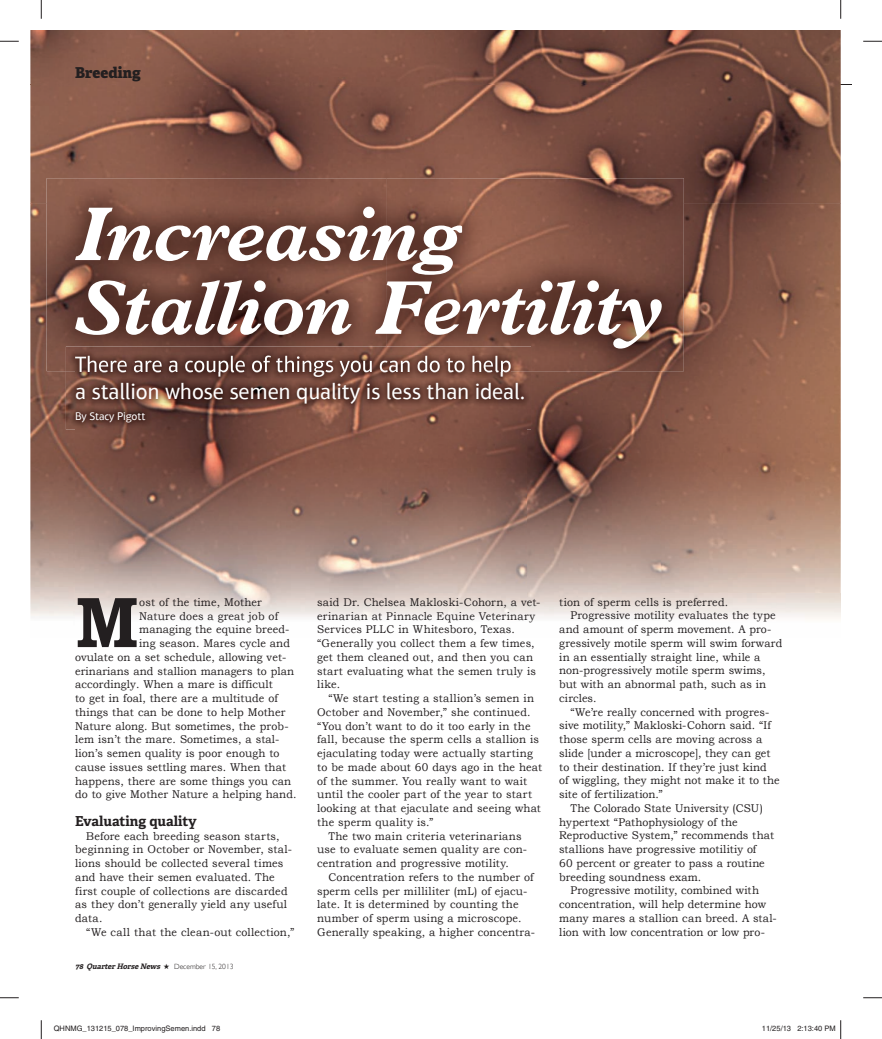
<style>
.page{position:relative;width:882px;height:1039px;background:#fff}
.page>*{position:absolute;margin:0;border:0;box-sizing:border-box;transform-origin:0 0}
.t1{font:700 71.88px "Bookman Old Style";color:#231f20;scale:.95 1}
.t2{font:22.5px "Aptifer Sans Com";letter-spacing:-.01em;color:#fff}
.t3{font:800 15px "Adelle Basic";color:#231f20}
.t4{font:700 13.75px "Adelle Basic";color:#231f20}
.t5{font:11.25px "Bookman Old Style";letter-spacing:.01em;color:#231f20;scale:.95 1}
.t6{font:11.25px "Bookman Old Style";letter-spacing:.03em;color:#231f20;scale:.95 1}
.t7{font:11.25px "Aptifer Sans Com";letter-spacing:-.01em;color:#fff}
.t8{font:7.5px "Helvetica";color:#231f20}
.t9{font:italic 700 7.5px "Adelle Basic";color:#231f20}
.s1{font-family:"Gill Sans";font-weight:300;font-style:normal}
</style>
<div class="page">
<img style="left:30px;top:30px;width:810px;height:173px">
<img style="left:30px;top:203px;width:45px;height:414px">
<img style="left:661px;top:203px;width:179px;height:416px">
<img style="left:526px;top:371px;width:135px;height:247px">
<img style="left:75px;top:430px;width:451px;height:187px">
<img style="left:30px;top:84px;width:810px;height:1px">
<img style="left:66px;top:371px;width:465px;height:59px">
<img style="left:75px;top:371px;width:435px;height:6px">
<img style="left:47px;top:178px;width:636px;height:193px">
<img style="left:75px;top:355px;width:435px;height:16px">
<svg style="left:75px;top:280px;width:586px;height:68px"></svg>
<svg style="left:75px;top:207px;width:387px;height:68px"></svg>
<svg style="left:0;top:40px;width:19px;height:2px"></svg>
<svg style="left:863px;top:40px;width:18px;height:2px"></svg>
<svg style="left:0;top:997px;width:19px;height:1px"></svg>
<svg style="left:863px;top:997px;width:18px;height:1px"></svg>
<svg style="left:40px;top:0;width:2px;height:19px"></svg>
<svg style="left:40px;top:1020px;width:2px;height:19px"></svg>
<svg style="left:840px;top:0;width:1px;height:19px"></svg>
<svg style="left:840px;top:1020px;width:1px;height:19px"></svg>
<p class="t3" style="left:75px;top:62px;width:67px">Breeding</p>
<p class="t2" style="left:75px;top:379px;width:451px">a stallion whose semen quality is less than ideal.</p>
<p class="t7" style="left:75px;top:410px;width:72px">By Stacy Pigott</p>
<p class="t1" style="left:75px;top:579px;width:69px">M</p>
<p class="t5" style="left:139px;top:595px;width:131px">ost of the time, Mother</p>
<p class="t5" style="left:139px;top:609px;width:148px">Nature does a great job of</p>
<p class="t5" style="left:139px;top:623px;width:160px">managing the equine breed-</p>
<p class="t5" style="left:139px;top:637px;width:160px">ing season. Mares cycle and</p>
<p class="t5" style="left:75px;top:650px;width:224px">ovulate on a set schedule, allowing vet-</p>
<p class="t5" style="left:75px;top:664px;width:232px">erinarians and stallion managers to plan</p>
<p class="t5" style="left:75px;top:678px;width:209px">accordingly. When a mare is difficult</p>
<p class="t5" style="left:75px;top:692px;width:215px">to get in foal, there are a multitude of</p>
<p class="t5" style="left:75px;top:705px;width:223px">things that can be done to help Mother</p>
<p class="t5" style="left:75px;top:719px;width:226px">Nature along. But sometimes, the prob-</p>
<p class="t5" style="left:75px;top:733px;width:216px">lem isn’t the mare. Sometimes, a stal-</p>
<p class="t5" style="left:75px;top:747px;width:217px">lion’s semen quality is poor enough to</p>
<p class="t5" style="left:75px;top:760px;width:224px">cause issues settling mares. When that</p>
<p class="t5" style="left:75px;top:774px;width:229px">happens, there are some things you can</p>
<p class="t5" style="left:75px;top:788px;width:234px">do to give Mother Nature a helping hand.</p>
<p class="t4" style="left:75px;top:812px;width:123px">Evaluating quality</p>
<p class="t5" style="left:86px;top:829px;width:205px">Before each breeding season starts,</p>
<p class="t5" style="left:75px;top:843px;width:230px">beginning in October or November, stal-</p>
<p class="t5" style="left:75px;top:857px;width:221px">lions should be collected several times</p>
<p class="t5" style="left:75px;top:870px;width:212px">and have their semen evaluated. The</p>
<p class="t5" style="left:75px;top:884px;width:225px">first couple of collections are discarded</p>
<p class="t5" style="left:75px;top:898px;width:225px">as they don’t generally yield any useful</p>
<p class="t5" style="left:75px;top:912px;width:30px">data.</p>
<p class="t5" style="left:86px;top:925px;width:220px">“We call that the clean-out collection,”</p>
<p class="t9" style="left:75px;top:961px;width:160px">78 QuarterHorse News ★ <span class="s1">D e c e m b e r 1 5 , 2 0 1 3</span></p>
<p class="t5" style="left:317px;top:595px;width:236px">said Dr. Chelsea Makloski-Cohorn, a vet-</p>
<p class="t6" style="left:317px;top:609px;width:231px">erinarian at Pinnacle Equine Veterinary</p>
<p class="t5" style="left:317px;top:623px;width:210px">Services PLLC in Whitesboro, Texas.</p>
<p class="t5" style="left:317px;top:637px;width:230px">“Generally you collect them a few times,</p>
<p class="t5" style="left:317px;top:650px;width:229px">get them cleaned out, and then you can</p>
<p class="t5" style="left:317px;top:664px;width:232px">start evaluating what the semen truly is</p>
<p class="t5" style="left:317px;top:678px;width:26px">like.</p>
<p class="t5" style="left:328px;top:692px;width:218px">“We start testing a stallion’s semen in</p>
<p class="t5" style="left:317px;top:705px;width:226px">October and November,” she continued.</p>
<p class="t5" style="left:317px;top:719px;width:226px">“You don’t want to do it too early in the</p>
<p class="t5" style="left:317px;top:733px;width:235px">fall, because the sperm cells a stallion is</p>
<p class="t5" style="left:317px;top:747px;width:228px">ejaculating today were actually starting</p>
<p class="t5" style="left:317px;top:760px;width:238px">to be made about 60 days ago in the heat</p>
<p class="t5" style="left:317px;top:774px;width:222px">of the summer. You really want to wait</p>
<p class="t5" style="left:317px;top:788px;width:228px">until the cooler part of the year to start</p>
<p class="t5" style="left:317px;top:802px;width:237px">looking at that ejaculate and seeing what</p>
<p class="t5" style="left:317px;top:815px;width:124px">the sperm quality is.”</p>
<p class="t5" style="left:328px;top:829px;width:205px">The two main criteria veterinarians</p>
<p class="t5" style="left:317px;top:843px;width:222px">use to evaluate semen quality are con-</p>
<p class="t5" style="left:317px;top:857px;width:203px">centration and progressive motility.</p>
<p class="t5" style="left:328px;top:870px;width:217px">Concentration refers to the number of</p>
<p class="t5" style="left:317px;top:884px;width:223px">sperm cells per milliliter (mL) of ejacu-</p>
<p class="t5" style="left:317px;top:898px;width:213px">late. It is determined by counting the</p>
<p class="t5" style="left:317px;top:912px;width:217px">number of sperm using a microscope.</p>
<p class="t5" style="left:317px;top:925px;width:231px">Generally speaking, a higher concentra-</p>
<p class="t5" style="left:559px;top:595px;width:179px">tion of sperm cells is preferred.</p>
<p class="t5" style="left:570px;top:609px;width:217px">Progressive motility evaluates the type</p>
<p class="t5" style="left:559px;top:623px;width:225px">and amount of sperm movement. A pro-</p>
<p class="t5" style="left:559px;top:636px;width:236px">gressively motile sperm will swim forward</p>
<p class="t5" style="left:559px;top:650px;width:213px">in an essentially straight line, while a</p>
<p class="t5" style="left:559px;top:664px;width:218px">non-progressively motile sperm swims,</p>
<p class="t5" style="left:559px;top:678px;width:219px">but with an abnormal path, such as in</p>
<p class="t5" style="left:559px;top:691px;width:41px">circles.</p>
<p class="t5" style="left:570px;top:705px;width:211px">“We’re really concerned with progres-</p>
<p class="t5" style="left:559px;top:719px;width:224px">sive motility,” Makloski-Cohorn said. “If</p>
<p class="t5" style="left:559px;top:733px;width:215px">those sperm cells are moving across a</p>
<p class="t5" style="left:559px;top:746px;width:224px">slide [under a microscope], they can get</p>
<p class="t5" style="left:559px;top:760px;width:220px">to their destination. If they’re just kind</p>
<p class="t5" style="left:559px;top:774px;width:233px">of wiggling, they might not make it to the</p>
<p class="t5" style="left:559px;top:788px;width:110px">site of fertilization.”</p>
<p class="t5" style="left:570px;top:801px;width:204px">The Colorado State University (CSU)</p>
<p class="t5" style="left:559px;top:815px;width:189px">hypertext “Pathophysiology of the</p>
<p class="t5" style="left:559px;top:829px;width:227px">Reproductive System,” recommends that</p>
<p class="t5" style="left:559px;top:843px;width:209px">stallions have progressive motilitiy of</p>
<p class="t5" style="left:559px;top:856px;width:218px">60 percent or greater to pass a routine</p>
<p class="t5" style="left:559px;top:870px;width:151px">breeding soundness exam.</p>
<p class="t5" style="left:570px;top:884px;width:200px">Progressive motility, combined with</p>
<p class="t5" style="left:559px;top:898px;width:219px">concentration, will help determine how</p>
<p class="t5" style="left:559px;top:911px;width:230px">many mares a stallion can breed. A stal-</p>
<p class="t5" style="left:559px;top:925px;width:218px">lion with low concentration or low pro-</p>
<p class="t8" style="left:54px;top:1024px;width:168px">QHNMG_131215_078_ImprovingSemen.indd 78</p>
<p class="t8" style="left:761px;top:1024px;width:75px">11/25/13 2:13:40 PM</p>
</div>
